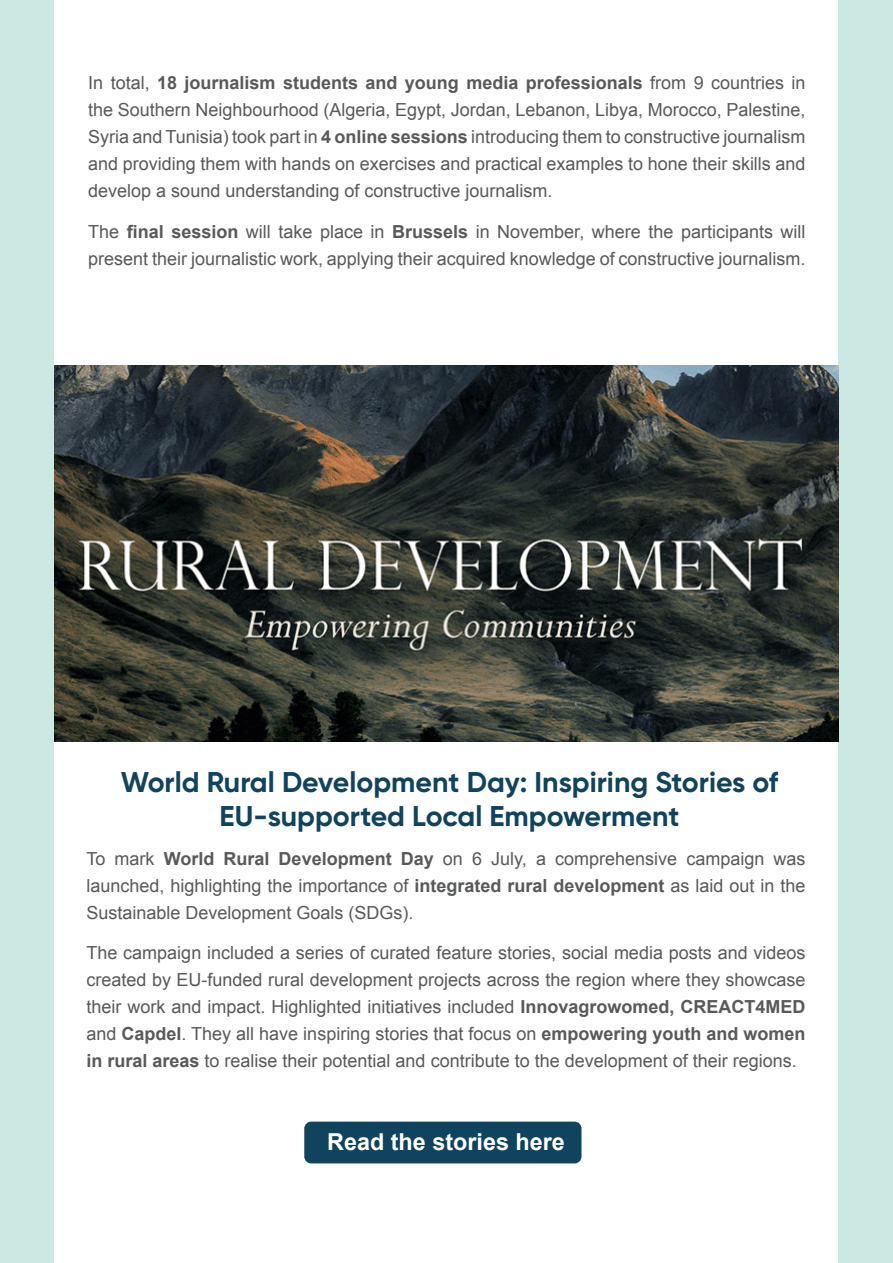
<style>
.page{position:relative;width:893px;height:1263px;background:#cce8e2}
.page>*{position:absolute;margin:0;border:0;box-sizing:border-box;transform-origin:0 0}
.t1{font:700 28.5px/34.2px "Gilroy";color:#10435d;text-align:center}
.t2{font:700 23.4px "Arial";color:#fff}
.t3{font:18px/27px "Arial";color:#58595b;text-align:justify}
.s1{font-weight:700}
</style>
<div class="page">
<div style="left:55px;top:0;width:783px;height:1263px;background:#fff"></div>
<img style="left:55px;top:365px;width:784px;height:377px">
<div style="left:304px;top:1121px;width:277px;height:42px;background:#10435d;border-radius:7px"></div>
<p class="t3" style="left:88px;top:70px;width:719px">In total, <span class="s1">18 journalism students and young media professionals</span> from 9 countries in the Southern Neighbourhood (Algeria, Egypt, Jordan, Lebanon, Libya, Morocco, Palestine, Syria and Tunisia) took part in <span class="s1">4 online sessions</span> introducing them to constructive journalism and providing them with hands on exercises and practical examples to hone their skills and develop a sound understanding of constructive journalism.</p>
<p class="t3" style="left:88px;top:218px;width:719px">The <span class="s1">final session</span> will take place in <span class="s1">Brussels</span> in November, where the participants will present their journalistic work, applying their acquired knowledge of constructive journalism.</p>
<h1 class="t1" style="left:121px;top:765px;width:659px">World Rural Development Day: Inspiring Stories of<br>EU-supported Local Empowerment</h1>
<p class="t3" style="left:86px;top:845px;width:721px">To mark <span class="s1">World Rural Development Day</span> on 6 July, a comprehensive campaign was launched, highlighting the importance of <span class="s1">integrated rural development</span> as laid out in the Sustainable Development Goals (SDGs).</p>
<p class="t3" style="left:86px;top:939px;width:721px">The campaign included a series of curated feature stories, social media posts and videos created by EU-funded rural development projects across the region where they showcase their work and impact. Highlighted initiatives included <span class="s1">Innovagrowomed, CREACT4MED </span>and <span class="s1">Capdel</span>. They all have inspiring stories that focus on <span class="s1">empowering youth and women in rural areas</span> to realise their potential and contribute to the development of their regions.</p>
<p class="t2" style="left:327px;top:1126px;width:239px">Read the stories here</p>
</div>
